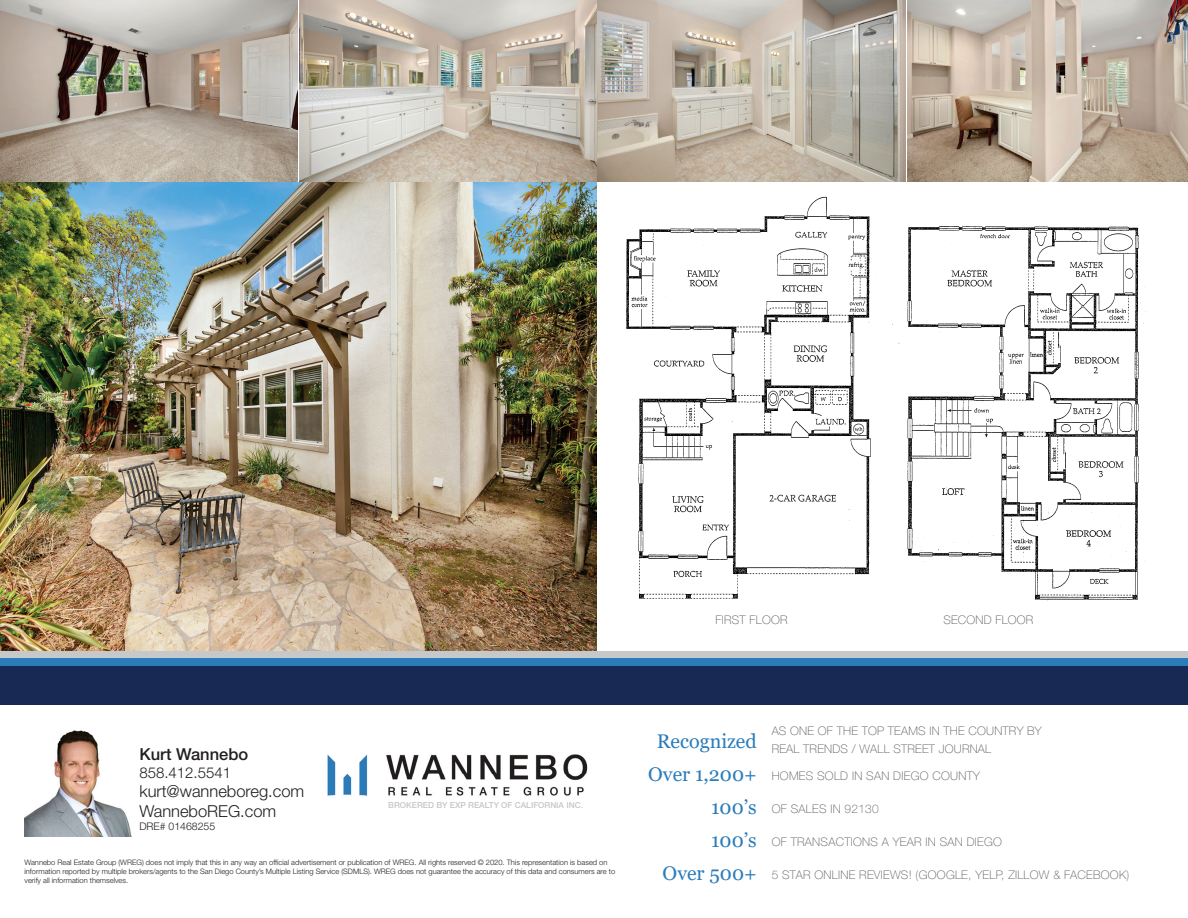
<style>
.page{position:relative;width:1188px;height:918px;background:#fff}
.page>*{position:absolute;margin:0;border:0;box-sizing:border-box;transform-origin:0 0}
.t1{font:19.65px/33px "Georgia";color:#2a7cba;text-align:right}
.t2{font:300 16.5px/19.8px "Helvetica Neue LT Pro";color:#231f20}
.t3{font:500 16.5px "Helvetica Neue LT Pro";color:#231f20}
.t4{font:300 15px "Helvetica Neue LT Pro";color:#231f20}
.t5{font:100 11.85px/18px "Helvetica Neue LT Pro";letter-spacing:.025em;color:#565a5c}
.t6{font:300 10.5px "Helvetica Neue LT Pro";color:#231f20}
.t7{font:500 8.25px "Helvetica Neue LT Pro";color:#c3c7c9}
.t8{font:300 7.5px/9px "Helvetica Neue LT Pro";color:#231f20}
</style>
<div class="page">
<img style="left:0;top:183px;width:1146px;height:468px">
<img style="left:0;top:0;width:905px;height:181px">
<img style="left:907px;top:0;width:281px;height:181px">
<div style="left:0;top:651px;width:1188px;height:8px;background:#c6c8c9"></div>
<div style="left:0;top:666px;width:1188px;height:39px;background:#182a53"></div>
<div style="left:0;top:659px;width:1188px;height:7px;background:#2a7cba"></div>
<img style="left:327px;top:754px;width:261px;height:42px">
<img style="left:25px;top:730px;width:107px;height:106px">
<h3 class="t5" style="left:716px;top:611px;width:73px">FIRST FLOOR</h3>
<h3 class="t5" style="left:943px;top:611px;width:92px">SECOND FLOOR</h3>
<h2 class="t3" style="left:139px;top:744px;width:110px">Kurt Wannebo</h2>
<h3 class="t4" style="left:139px;top:763px;width:93px">858.412.5541</h3>
<h2 class="t2" style="left:139px;top:781px;width:166px">kurt@wanneboreg.com<br>WanneboREG.com</h2>
<h3 class="t6" style="left:139px;top:820px;width:77px">DRE# 01468255</h3>
<p class="t8" style="left:25px;top:858px;width:592px">Wannebo Real Estate Group (WREG) does not imply that this in any way an official advertisement or publication of WREG. All rights reserved © 2020. This representation is based on information reported by multiple brokers/agents to the San Diego County’s Multiple Listing Service (SDMLS). WREG does not guarantee the accuracy of this data and consumers are to verify all information themselves.</p>
<p class="t7" style="left:388px;top:800px;width:196px">BROKERED BY EXP REALTY OF CALIFORNIA INC.</p>
<h1 class="t1" style="left:648px;top:725px;width:110px">Recognized<br>Over 1,200+<br>100’s<br>100’s<br>Over 500+</h1>
<h3 class="t5" style="left:772px;top:722px;width:272px">AS ONE OF THE TOP TEAMS IN THE COUNTRY BY<br>REAL TRENDS / WALL STREET JOURNAL</h3>
<h3 class="t5" style="left:772px;top:767px;width:210px">HOMES SOLD IN SAN DIEGO COUNTY</h3>
<h3 class="t5" style="left:772px;top:800px;width:109px">OF SALES IN 92130</h3>
<h3 class="t5" style="left:772px;top:833px;width:232px">OF TRANSACTIONS A YEAR IN SAN DIEGO</h3>
<h3 class="t5" style="left:772px;top:866px;width:359px">5 STAR ONLINE REVIEWS! (GOOGLE, YELP, ZILLOW &amp; FACEBOOK)</h3>
</div>
